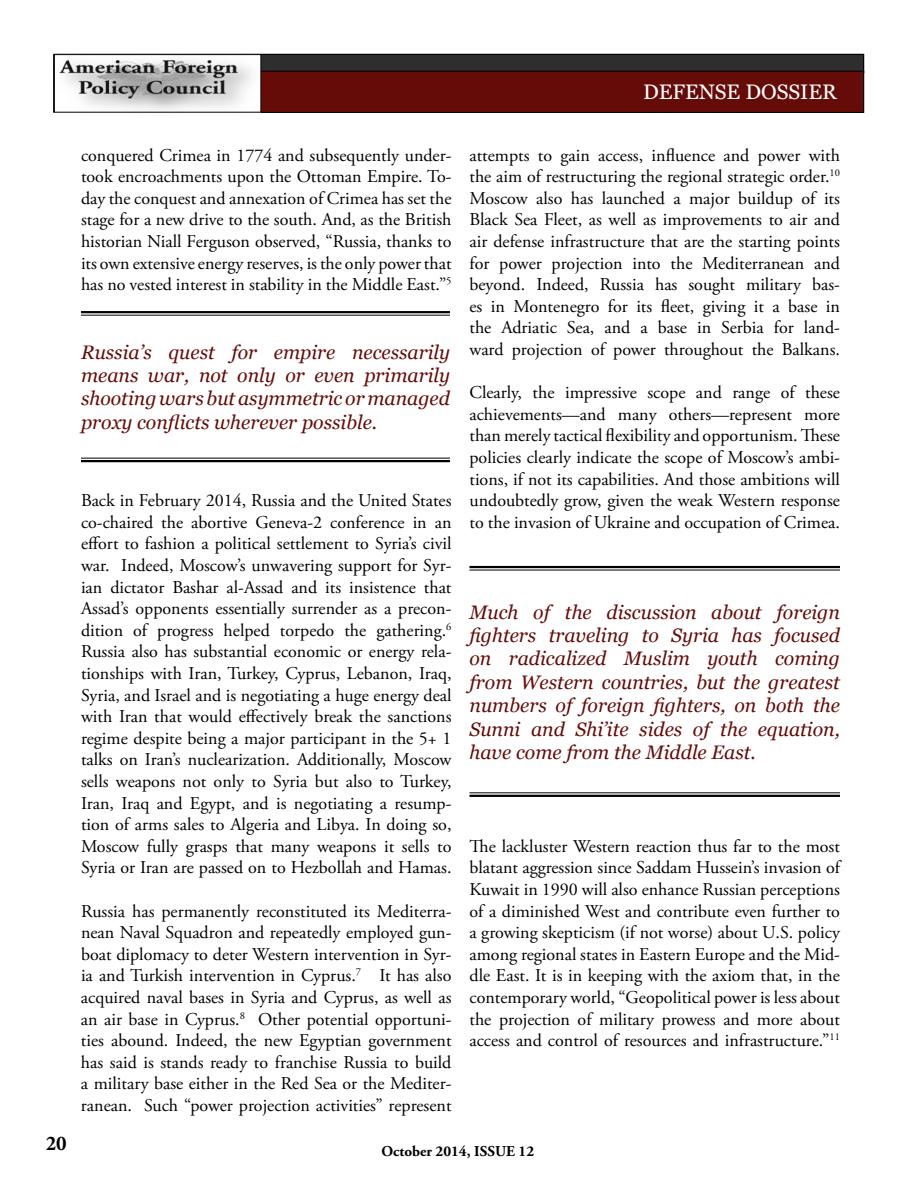
<style>
.page{position:relative;width:918px;height:1188px;background:#fff}
.page>*{position:absolute;margin:0;border:0;box-sizing:border-box;transform-origin:0 0}
.t1{font:21px "Georgia";color:#fff}
.t2{font:700 21px "Minion Pro";color:#000}
.t3{font:italic 19.5px/23.4px "Georgia";color:#650c08;text-align:justify}
.t4{font:18px/21.6px "Adobe Garamond Pro";color:#000;text-align:justify}
.t5{font:700 15px "Adobe Garamond Pro";color:#000}
</style>
<div class="page">
<div style="left:54px;top:54px;width:810px;height:19px;background:#2e2e2f"></div>
<div style="left:54px;top:54px;width:810px;height:19px;border:1px solid #000"></div>
<div style="left:54px;top:71px;width:810px;height:41px;background:#650c08"></div>
<div style="left:54px;top:71px;width:810px;height:42px;border:1px solid #000"></div>
<img style="left:56px;top:56px;width:203px;height:55px">
<div style="left:54px;top:54px;width:207px;height:59px;border:1px solid #000"></div>
<hr style="left:470px;top:566px;width:370px;height:2px;background:#000">
<hr style="left:470px;top:570px;width:370px;height:1px;background:#000">
<hr style="left:470px;top:792px;width:370px;height:1px;background:#000">
<hr style="left:470px;top:795px;width:370px;height:2px;background:#000">
<hr style="left:81px;top:311px;width:369px;height:2px;background:#000">
<hr style="left:81px;top:315px;width:369px;height:1px;background:#000">
<hr style="left:81px;top:458px;width:369px;height:1px;background:#000">
<hr style="left:81px;top:460px;width:369px;height:2px;background:#000">
<p class="t1" style="left:643px;top:79px;width:195px">DEFENSE DOSSIER</p>
<p class="t2" style="left:46px;top:1129px;width:22px">20</p>
<p class="t4" style="left:81px;top:145px;width:372px">conquered Crimea in 1774 and subsequently under&shy;took encroachments upon the Ottoman Empire. To&shy;day the conquest and annexation of Crimea has set the stage for a new drive to the south. And, as the British historian Niall Ferguson observed, “Russia, thanks to its own extensive energy reserves, is the only power that has no vested interest in stability in the Middle East.”<sup>5</sup></p>
<p class="t3" style="left:81px;top:340px;width:371px">Russia’s quest for empire necessarily means war, not only or even primarily shooting wars but asymmetric or managed proxy conflicts wherever possible.</p>
<p class="t4" style="left:81px;top:490px;width:372px">Back in February 2014, Russia and the United States co-chaired the abortive Geneva-2 conference in an effort to fashion a political settlement to Syria’s civil war. Indeed, Moscow’s unwavering support for Syr&shy;ian dictator Bashar al-Assad and its insistence that Assad’s opponents essentially surrender as a precon&shy;dition of progress helped torpedo the gathering.<sup>6<br></sup>Russia also has substantial economic or energy rela&shy;tionships with Iran, Turkey, Cyprus, Lebanon, Iraq, Syria, and Israel and is negotiating a huge energy deal with Iran that would effectively break the sanctions regime despite being a major participant in the 5+ 1 talks on Iran’s nuclearization. Additionally, Moscow sells weapons not only to Syria but also to Turkey, Iran, Iraq and Egypt, and is negotiating a resump&shy;tion of arms sales to Algeria and Libya. In doing so, Moscow fully grasps that many weapons it sells to Syria or Iran are passed on to Hezbollah and Hamas.</p>
<p class="t4" style="left:81px;top:901px;width:372px">Russia has permanently reconstituted its Mediterra&shy;nean Naval Squadron and repeatedly employed gun&shy;boat diplomacy to deter Western intervention in Syr&shy;ia and Turkish intervention in Cyprus.<sup>7</sup> It has also acquired naval bases in Syria and Cyprus, as well as an air base in Cyprus.<sup>8</sup> Other potential opportuni&shy;ties abound. Indeed, the new Egyptian government has said is stands ready to franchise Russia to build a military base either in the Red Sea or the Mediter&shy;ranean. Such “power projection activities” represent</p>
<p class="t4" style="left:469px;top:145px;width:372px">attempts to gain access, influence and power with the aim of restructuring the regional strategic order.<sup>10<br></sup>Moscow also has launched a major buildup of its Black Sea Fleet, as well as improvements to air and air defense infrastructure that are the starting points for power projection into the Mediterranean and beyond. Indeed, Russia has sought military bas&shy;es in Montenegro for its fleet, giving it a base in the Adriatic Sea, and a base in Serbia for land&shy;ward projection of power throughout the Balkans.</p>
<p class="t4" style="left:470px;top:382px;width:372px">Clearly, the impressive scope and range of these achievements—and many others—represent more than merely tactical flexibility and opportunism. These policies clearly indicate the scope of Moscow’s ambi&shy;tions, if not its capabilities. And those ambitions will undoubtedly grow, given the weak Western response to the invasion of Ukraine and occupation of Crimea.</p>
<p class="t3" style="left:470px;top:600px;width:372px">Much of the discussion about foreign fighters traveling to Syria has focused on radicalized Muslim youth coming from Western countries, but the greatest numbers of foreign fighters, on both the Sunni and Shi’ite sides of the equation, have come from the Middle East.</p>
<p class="t4" style="left:470px;top:836px;width:372px">The lackluster Western reaction thus far to the most blatant aggression since Saddam Hussein’s invasion of Kuwait in 1990 will also enhance Russian perceptions of a diminished West and contribute even further to a growing skepticism (if not worse) about U.S. policy among regional states in Eastern Europe and the Mid&shy;dle East. It is in keeping with the axiom that, in the contemporary world, “Geopolitical power is less about the projection of military prowess and more about access and control of resources and infrastructure.”<sup>11</sup></p>
<p class="t5" style="left:382px;top:1143px;width:154px">October 2014, ISSUE 12</p>
</div>
